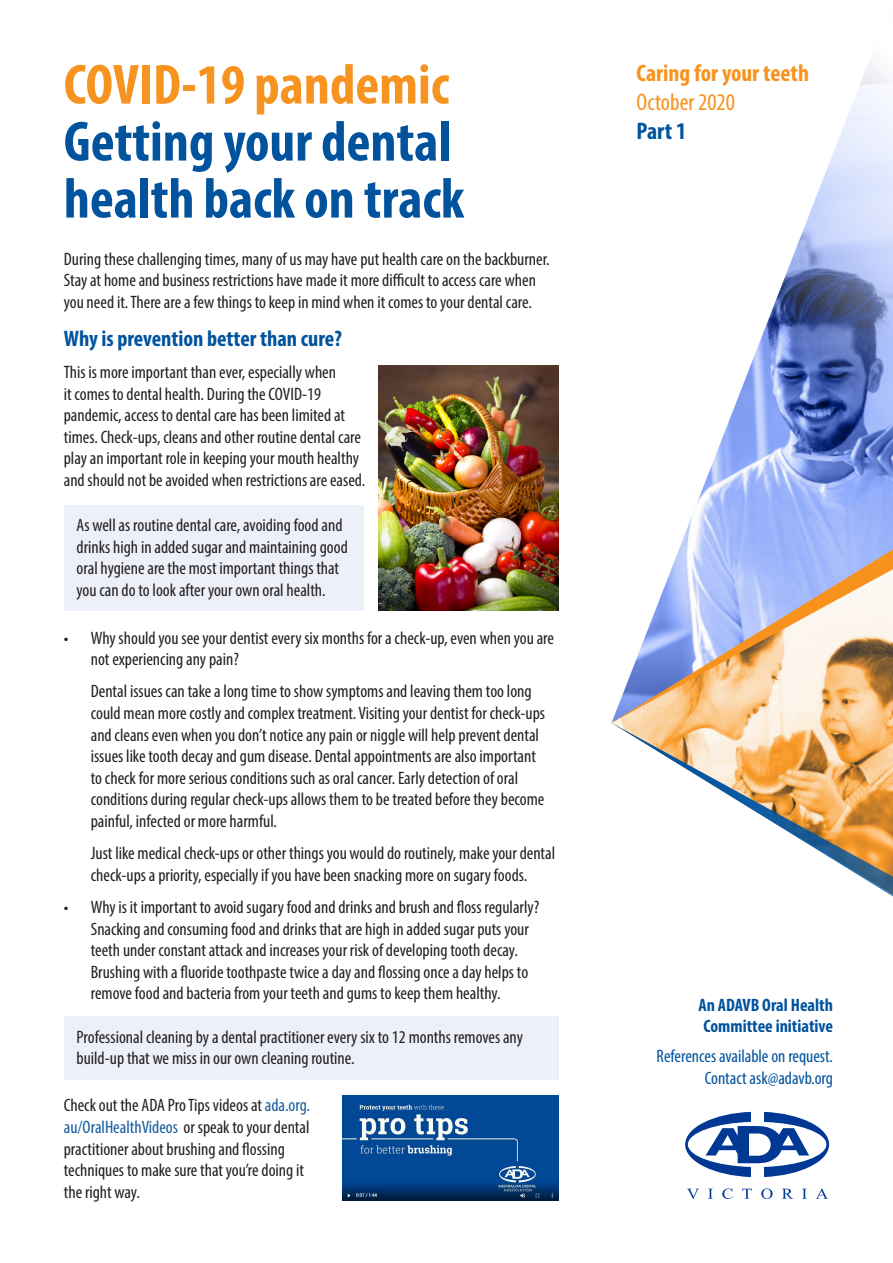
<style>
.page{position:relative;width:893px;height:1263px;background:#fff}
.page>*{position:absolute;margin:0;border:0;box-sizing:border-box;transform-origin:0 0}
.t1{font:700 condensed 57px "Myriad Pro";color:#01539e}
.t2{font:700 condensed 57px "Myriad Pro";color:#f79320}
.t3{font:700 condensed 24px "Myriad Pro";color:#f7931d}
.t4{font:condensed 24px "Myriad Pro";color:#f7931d}
.t5{font:700 condensed 24px "Myriad Pro";color:#01539e}
.t6{font:700 condensed 22.5px "Myriad Pro";color:#01539e}
.t7{font:condensed 18px/21.6px "Myriad Pro";color:#231f20}
.t8{font:condensed 18px/21.6px "Myriad Pro";color:#01539e;text-align:right}
.t9{font:700 condensed 18px/21.6px "Myriad Pro";color:#01539e}
.s1{color:#175d9e}
</style>
<div class="page">
<svg style="left:727px;top:62px;width:166px;height:363px"></svg>
<svg style="left:685px;top:1112px;width:144px;height:65px"></svg>
<svg style="left:687px;top:1189px;width:12px;height:10px"></svg>
<svg style="left:708px;top:1189px;width:5px;height:10px"></svg>
<svg style="left:722px;top:1188px;width:11px;height:11px"></svg>
<svg style="left:742px;top:1189px;width:10px;height:10px"></svg>
<svg style="left:761px;top:1188px;width:12px;height:11px"></svg>
<svg style="left:782px;top:1189px;width:11px;height:10px"></svg>
<svg style="left:802px;top:1189px;width:5px;height:10px"></svg>
<svg style="left:816px;top:1188px;width:12px;height:11px"></svg>
<svg style="left:612px;top:425px;width:281px;height:297px"></svg>
<svg style="left:612px;top:723px;width:281px;height:174px"></svg>
<div style="left:64px;top:505px;width:299px;height:105px;background:#edf0f8"></div>
<img style="left:379px;top:365px;width:179px;height:245px">
<div style="left:64px;top:1016px;width:494px;height:64px;background:#edf0f8"></div>
<img style="left:342px;top:1095px;width:216px;height:105px">
<p class="t2" style="left:64px;top:49px;width:387px">COVID-19 pandemic</p>
<p class="t1" style="left:64px;top:106px;width:389px">Getting your dental</p>
<p class="t1" style="left:64px;top:163px;width:402px">health back on track</p>
<p class="t7" style="left:64px;top:248px;width:487px">During these challenging times, many of us may have put health care on the backburner.<br>Stay at home and business restrictions have made it more difficult to access care when you need it. There are a few things to keep in mind when it comes to your dental care.</p>
<p class="t6" style="left:64px;top:324px;width:280px">Why is prevention better than cure?</p>
<p class="t7" style="left:64px;top:361px;width:303px">This is more important than ever, especially when<br>it comes to dental health. During the COVID-19 pandemic, access to dental care has been limited at times. Check-ups, cleans and other routine dental care play an important role in keeping your mouth healthy and should not be avoided when restrictions are eased.</p>
<p class="t7" style="left:77px;top:514px;width:273px">As well as routine dental care, avoiding food and drinks high in added sugar and maintaining good oral hygiene are the most important things that you can do to look after your own oral health.</p>
<p class="t7" style="left:91px;top:626px;width:465px;text-indent:-27px">• Why should you see your dentist every six months for a check-up, even when you are not experiencing any pain?</p>
<p class="t7" style="left:91px;top:680px;width:456px">Dental issues can take a long time to show symptoms and leaving them too long could mean more costly and complex treatment. Visiting your dentist for check-ups and cleans even when you don’t notice any pain or niggle will help prevent dental issues like tooth decay and gum disease. Dental appointments are also important to check for more serious conditions such as oral cancer. Early detection of oral conditions during regular check-ups allows them to be treated before they become painful, infected or more harmful.</p>
<p class="t7" style="left:91px;top:842px;width:466px">Just like medical check-ups or other things you would do routinely, make your dental check-ups a priority, especially if you have been snacking more on sugary foods.</p>
<p class="t7" style="left:91px;top:896px;width:450px;text-indent:-27px">• Why is it important to avoid sugary food and drinks and brush and floss regularly?<br>Snacking and consuming food and drinks that are high in added sugar puts your teeth under constant attack and increases your risk of developing tooth decay.<br>Brushing with a fluoride toothpaste twice a day and flossing once a day helps to remove food and bacteria from your teeth and gums to keep them healthy.</p>
<p class="t7" style="left:77px;top:1026px;width:448px">Professional cleaning by a dental practitioner every six to 12 months removes any build-up that we miss in our own cleaning routine.</p>
<p class="t7" style="left:64px;top:1094px;width:248px">Check out the ADA Pro Tips videos at <span class="s1">ada.org. au/OralHealthVideos</span> or speak to your dental practitioner about brushing and flossing techniques to make sure that you’re doing it</p>
<p class="t7" style="left:64px;top:1181px;width:78px">the right way.</p>
<h2 class="t3" style="left:636px;top:58px;width:174px">Caring for your teeth</h2>
<h2 class="t4" style="left:636px;top:87px;width:100px">October 2020</h2>
<h2 class="t5" style="left:636px;top:116px;width:51px">Part 1</h2>
<p class="t9" style="left:698px;top:993px;width:136px">An ADAVB Oral Health<br>Committee initiative</p>
<p class="t8" style="left:657px;top:1045px;width:178px">References available on request.<br>Contact ask@adavb.org</p>
</div>
